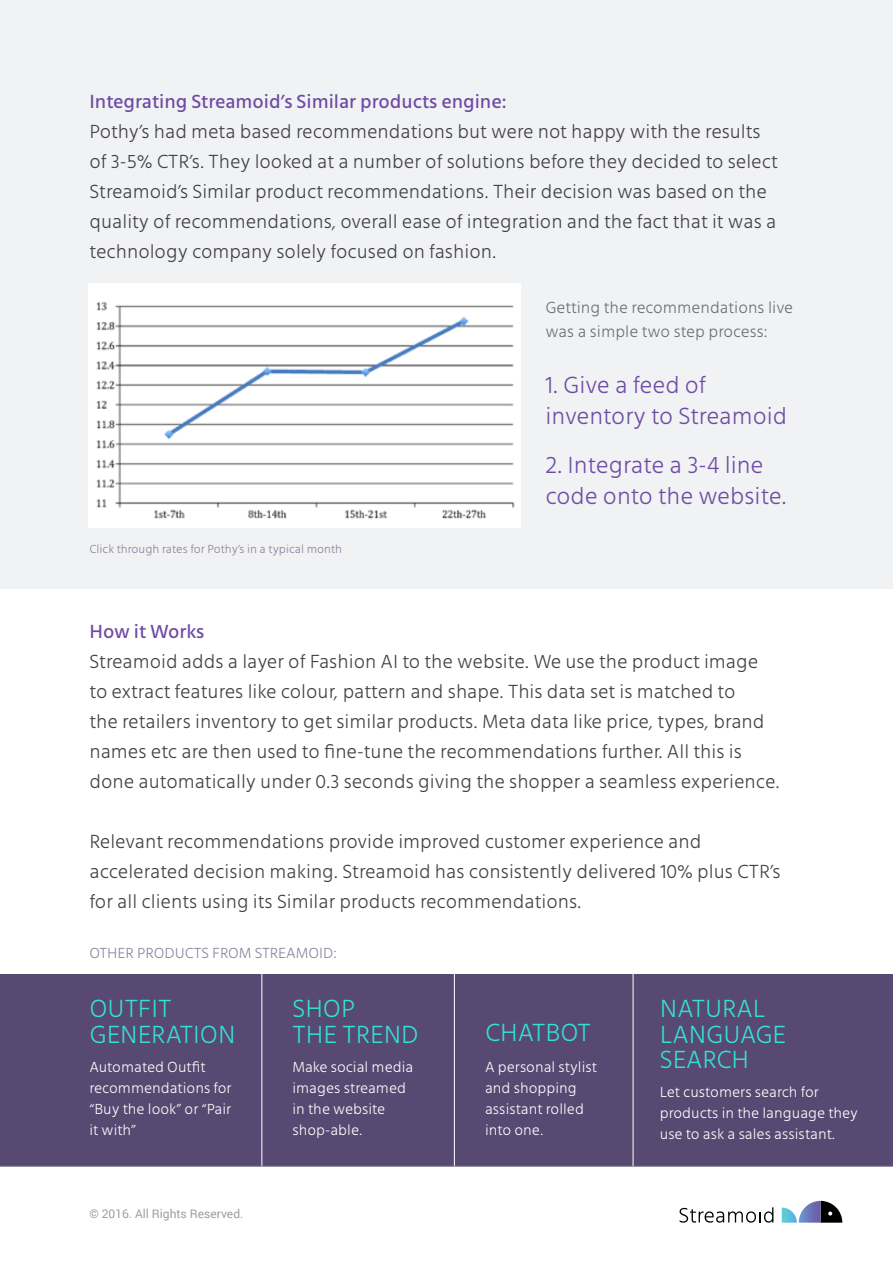
<style>
.page{position:relative;width:893px;height:1263px;background:#fff}
.page>*{position:absolute;margin:0;border:0;box-sizing:border-box;transform-origin:0 0}
.t1{font:300 25.5px/25.5px "Mute";color:#34e1d4}
.t2{font:300 24px/31.5px "Mute";color:#6e4ca5}
.t3{font:300 19.5px/30px "Mute";color:#414042}
.t4{font:500 19.5px "Mute";color:#6e4ca5}
.t5{font:300 16.5px/24px "Mute";color:#6d6e71}
.t6{font:300 15px/21px "Mute";color:#fff}
.t7{font:300 15px "Mute";color:#89809c}
.t8{font:300 12px "Mute";color:#89809c}
.t9{font:12px "Roboto";color:#9d9fa2}
</style>
<div class="page">
<div style="left:0;top:0;width:893px;height:589px;background:#f1f2f3"></div>
<div style="left:0;top:974px;width:893px;height:193px;background:#574971"></div>
<hr style="left:633px;top:974px;width:1px;height:193px;background:#fff">
<hr style="left:454px;top:974px;width:1px;height:193px;background:#fff">
<hr style="left:261px;top:974px;width:1px;height:193px;background:#fff">
<svg style="left:680px;top:1207px;width:93px;height:16px"></svg>
<svg style="left:782px;top:1201px;width:60px;height:22px"></svg>
<hr style="left:0;top:1166px;width:893px;height:1px;background:#9d9fa2">
<img style="left:88px;top:283px;width:432px;height:244px">
<p class="t4" style="left:89px;top:90px;width:419px">Integrating Streamoid’s Similar products engine:</p>
<p class="t3" style="left:89px;top:117px;width:690px">Pothy’s had meta based recommendations but were not happy with the results of 3-5% CTR’s. They looked at a number of solutions before they decided to select Streamoid’s Similar product recommendations. Their decision was based on the quality of recommendations, overall ease of integration and the fact that it was a technology company solely focused on fashion.</p>
<p class="t5" style="left:545px;top:296px;width:249px">Getting the recommendations live was a simple two step process:</p>
<p class="t2" style="left:545px;top:369px;width:243px">1. Give a feed of inventory to Streamoid</p>
<p class="t2" style="left:545px;top:449px;width:243px">2. Integrate a 3-4 line code onto the website.</p>
<p class="t8" style="left:89px;top:542px;width:254px">Click through rates for Pothy’s in a typical month</p>
<p class="t4" style="left:89px;top:619px;width:117px">How it Works</p>
<p class="t3" style="left:89px;top:646px;width:692px">Streamoid adds a layer of Fashion AI to the website. We use the product image to extract features like colour, pattern and shape. This data set is matched to<br>the retailers inventory to get similar products. Meta data like price, types, brand names etc are then used to fine-tune the recommendations further. All this is done automatically under 0.3 seconds giving the shopper a seamless experience.</p>
<p class="t3" style="left:89px;top:826px;width:693px">Relevant recommendations provide improved customer experience and accelerated decision making. Streamoid has consistently delivered 10% plus CTR’s for all clients using its Similar products recommendations.</p>
<p class="t7" style="left:89px;top:944px;width:249px">OTHER PRODUCTS FROM STREAMOID:</p>
<h1 class="t1" style="left:89px;top:996px;width:148px">OUTFIT<br>GENERATION</h1>
<p class="t6" style="left:89px;top:1057px;width:144px">Automated Outfit recommendations for “Buy the look” or “Pair it with”</p>
<p class="t9" style="left:89px;top:1205px;width:155px">© 2016. All Rights Reserved.</p>
<h1 class="t1" style="left:292px;top:996px;width:128px">SHOP<br>THE TREND</h1>
<p class="t6" style="left:292px;top:1057px;width:122px">Make social media images streamed in the website shop-able.</p>
<h1 class="t1" style="left:485px;top:1020px;width:107px">CHATBOT</h1>
<p class="t6" style="left:485px;top:1057px;width:113px">A personal stylist and shopping assistant rolled into one.</p>
<h1 class="t1" style="left:660px;top:996px;width:128px">NATURAL<br>LANGUAGE<br>SEARCH</h1>
<p class="t6" style="left:660px;top:1081px;width:200px">Let customers search for products in the language they use to ask a sales assistant.</p>
</div>
